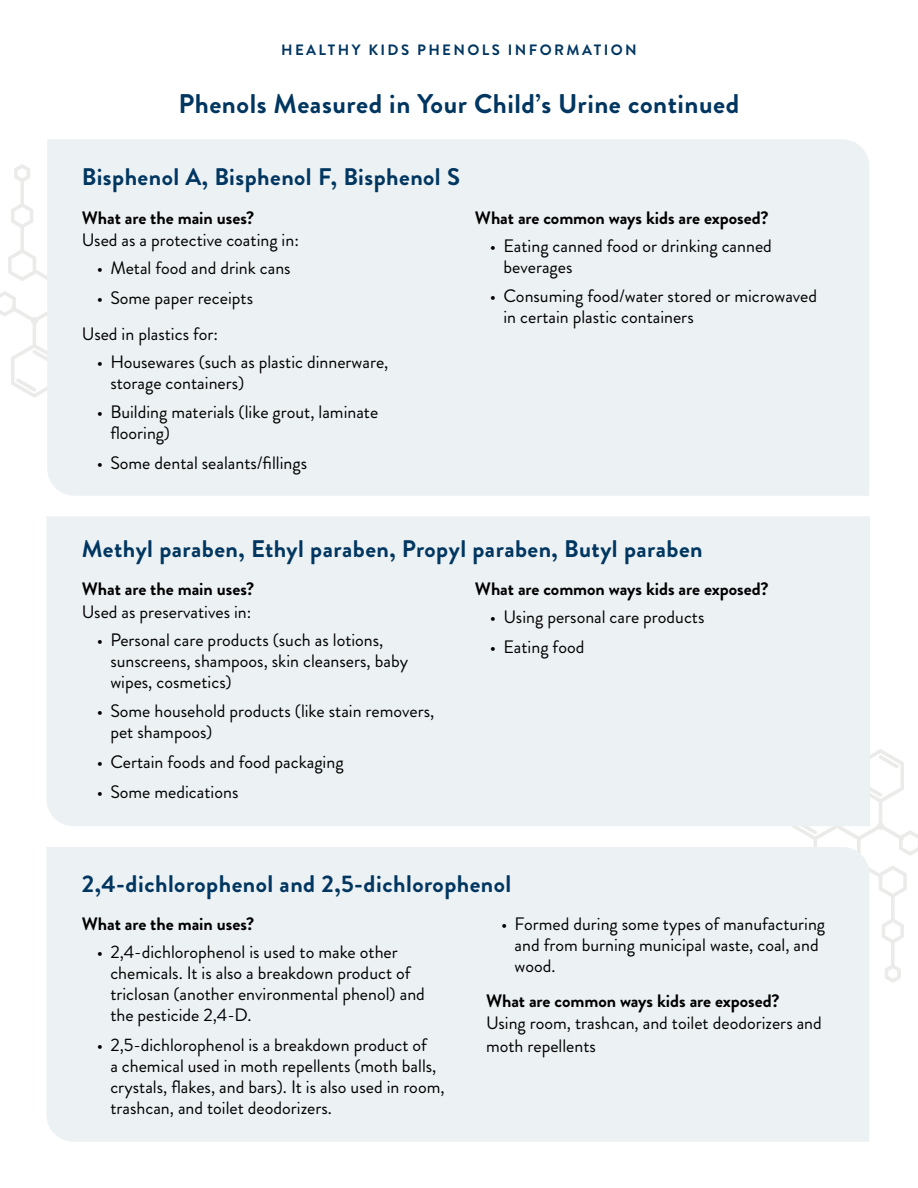
<style>
.page{position:relative;width:918px;height:1188px;background:#fff}
.page>*{position:absolute;margin:0;border:0;box-sizing:border-box;transform-origin:0 0}
.t1{font:700 27px "Brandon Grotesque";letter-spacing:.02em;color:#003660}
.t2{font:700 24px "Brandon Grotesque";letter-spacing:.02em;color:#003660}
.paragraph{font:18px/21px "Brandon Grotesque";color:#000}
.paragraph-2{font:700 18px "Brandon Grotesque";letter-spacing:-.005em;color:#000}
.H4{font:700 15px "Brandon Grotesque";letter-spacing:.16em;color:#003660}
.s1{font-weight:700}
</style>
<div class="page">
<svg style="left:792px;top:749px;width:126px;height:234px"></svg>
<svg style="left:0;top:164px;width:47px;height:234px"></svg>
<div style="left:46px;top:847px;width:823px;height:295px;background:#ecf1f3"></div>
<div style="left:46px;top:516px;width:824px;height:310px;background:#ecf1f3"></div>
<div style="left:47px;top:139px;width:822px;height:357px;background:#ecf1f3"></div>
<p class="H4" style="left:281px;top:39px;width:357px">HEALTHY KIDS PHENOLS INFORMATION</p>
<h2 class="t1" style="left:179px;top:85px;width:562px">Phenols Measured in Your Child’s Urine continued</h2>
<h3 class="t2" style="left:82px;top:160px;width:380px">Bisphenol A, Bisphenol F, Bisphenol S</h3>
<p class="paragraph" style="left:82px;top:207px;width:219px;line-height:22.5px"><span class="s1">What are the main uses?<br></span>Used as a protective coating in:</p>
<p class="paragraph" style="left:97px;top:258px;width:195px">• Metal food and drink cans</p>
<p class="paragraph" style="left:97px;top:287px;width:158px">• Some paper receipts</p>
<p class="paragraph" style="left:82px;top:323px;width:138px">Used in plastics for:</p>
<p class="paragraph" style="left:110px;top:351px;width:280px;text-indent:-14px">• Housewares (such as plastic dinnerware, storage containers)</p>
<p class="paragraph" style="left:110px;top:402px;width:269px;text-indent:-14px">• Building materials (like grout, laminate flooring)</p>
<p class="paragraph" style="left:97px;top:452px;width:212px">• Some dental sealants/fillings</p>
<p class="paragraph-2" style="left:475px;top:205px;width:295px">What are common ways kids are exposed?</p>
<p class="paragraph" style="left:503px;top:235px;width:270px;text-indent:-14px">• Eating canned food or drinking canned beverages</p>
<p class="paragraph" style="left:503px;top:286px;width:315px;text-indent:-14px">• Consuming food/water stored or microwaved in certain plastic containers</p>
<h3 class="t2" style="left:82px;top:532px;width:622px">Methyl paraben, Ethyl paraben, Propyl paraben, Butyl paraben</h3>
<p class="paragraph" style="left:82px;top:578px;width:174px;line-height:22.5px"><span class="s1">What are the main uses?<br></span>Used as preservatives in:</p>
<p class="paragraph" style="left:110px;top:629px;width:299px;text-indent:-14px">• Personal care products (such as lotions, sunscreens, shampoos, skin cleansers, baby wipes, cosmetics)</p>
<p class="paragraph" style="left:110px;top:701px;width:326px;text-indent:-14px">• Some household products (like stain removers, pet shampoos)</p>
<p class="paragraph" style="left:97px;top:751px;width:248px">• Certain foods and food packaging</p>
<p class="paragraph" style="left:97px;top:781px;width:143px">• Some medications</p>
<p class="paragraph-2" style="left:475px;top:577px;width:295px">What are common ways kids are exposed?</p>
<p class="paragraph" style="left:490px;top:607px;width:216px">• Using personal care products</p>
<p class="paragraph" style="left:490px;top:636px;width:96px">• Eating food</p>
<h3 class="t2" style="left:82px;top:867px;width:431px">2,4-dichlorophenol and 2,5-dichlorophenol</h3>
<p class="paragraph-2" style="left:82px;top:911px;width:174px">What are the main uses?</p>
<p class="paragraph" style="left:110px;top:942px;width:316px;text-indent:-14px">• 2,4-dichlorophenol is used to make other chemicals. It is also a breakdown product of triclosan (another environmental phenol) and the pesticide 2,4-D.</p>
<p class="paragraph" style="left:110px;top:1034px;width:336px;text-indent:-14px">• 2,5-dichlorophenol is a breakdown product of<br>a chemical used in moth repellents (moth balls, crystals, flakes, and bars). It is also used in room, trashcan, and toilet deodorizers.</p>
<p class="paragraph" style="left:515px;top:914px;width:312px;text-indent:-14px">• Formed during some types of manufacturing and from burning municipal waste, coal, and wood.</p>
<p class="paragraph" style="left:486px;top:990px;width:337px;line-height:22.5px"><span class="s1">What are common ways kids are exposed?<br></span>Using room, trashcan, and toilet deodorizers and moth repellents</p>
</div>
